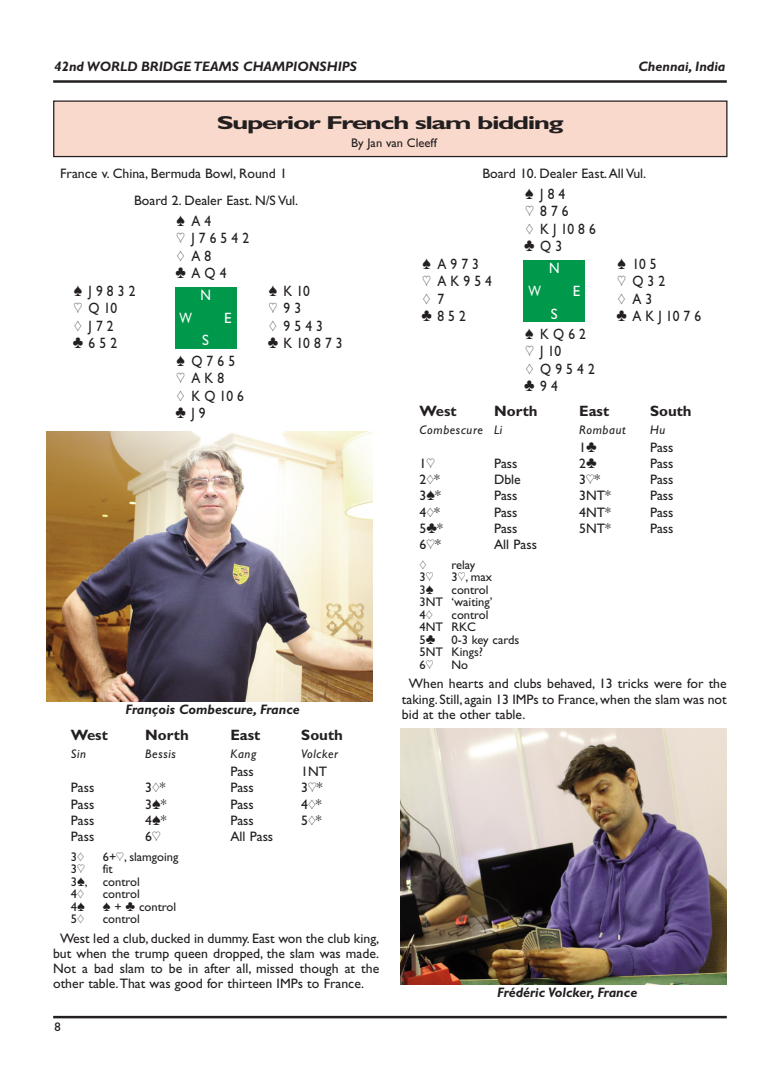
<style>
.page{position:relative;width:780px;height:1088px;background:#fff}
.page>*{position:absolute;margin:0;border:0;box-sizing:border-box;transform-origin:0 0}
.t1{font:700 18.75px "Gill Sans Bridge";letter-spacing:-.055em;color:#231f20;scale:1.5 1}
.t2{font:15px/17.5px "Gill Sans Bridge";letter-spacing:.305em;color:#231f20;scale:.9 1}
.t3{font:700 15px "Gill Sans Bridge";color:#231f20}
.t4{font:15px "Gill Sans Bridge";color:#fff}
.t5{font:15px "Gill Sans Bridge";color:#fff;scale:.9 1}
.t6{font:15px "Gill Sans Bridge";color:#fff;scale:.8 1}
.t7{font:13.75px/15.1px "Gill Sans Bridge";color:#231f20;text-align:justify}
.t8{font:italic 700 13.75px "Gill Sans Bridge";color:#231f20}
.t9{font:12.5px/12.5px "Gill Sans Bridge";color:#231f20}
.t10{font:italic 12.5px "Gill Sans Bridge";letter-spacing:.05em;color:#231f20}
</style>
<div class="page">
<hr style="left:53px;top:1016px;width:673px;height:2px;background:#231f20">
<hr style="left:53px;top:80px;width:673px;height:3px;background:#231f20">
<div style="left:175px;top:287px;width:61px;height:61px;background:#00984a"></div>
<div style="left:54px;top:101px;width:672px;height:56px;background:#f9d9cb"></div>
<div style="left:53px;top:100px;width:674px;height:57px;border:1px solid #231f20"></div>
<div style="left:523px;top:260px;width:62px;height:61px;background:#00984a"></div>
<img style="left:46px;top:432px;width:326px;height:270px">
<img style="left:400px;top:729px;width:326px;height:255px">
<p class="t8" style="left:54px;top:58px;width:304px">42nd WORLD BRIDGE TEAMS CHAMPIONSHIPS</p>
<p class="t8" style="left:638px;top:58px;width:89px">Chennai, India</p>
<h1 class="t1" style="left:217px;top:111px;width:233px">Superior French slam bidding</h1>
<p class="t9" style="left:351px;top:137px;width:87px">By Jan van Cleeff</p>
<p class="t7" style="left:482px;top:166px;width:165px">Board 10. Dealer East.All Vul.</p>
<p class="t2" style="left:524px;top:185px;width:81px">[ J84<br>] 876<br>{ KJ1086 }Q3</p>
<p class="t2" style="left:422px;top:255px;width:64px">[ A973</p>
<p class="t2" style="left:617px;top:255px;width:45px">[ 105</p>
<p class="t2" style="left:422px;top:272px;width:79px">] AK954</p>
<p class="t2" style="left:617px;top:272px;width:54px">] Q32</p>
<p class="t2" style="left:423px;top:290px;width:25px">{ 7</p>
<p class="t2" style="left:618px;top:290px;width:40px">{A3</p>
<p class="t2" style="left:421px;top:307px;width:51px">}852</p>
<p class="t2" style="left:616px;top:307px;width:96px">}AKJ1076</p>
<p class="t2" style="left:524px;top:325px;width:80px">[ KQ62 ] J10<br>{ Q9542 }94</p>
<p class="t3" style="left:419px;top:402px;width:38px">West</p>
<p class="t3" style="left:494px;top:402px;width:45px">North</p>
<p class="t3" style="left:579px;top:402px;width:31px">East</p>
<p class="t3" style="left:650px;top:402px;width:43px">South</p>
<p class="t10" style="left:419px;top:422px;width:84px">Combescure Li</p>
<p class="t10" style="left:579px;top:422px;width:48px">Rombaut</p>
<p class="t10" style="left:650px;top:422px;width:17px">Hu</p>
<p class="t7" style="left:579px;top:439px;width:19px">1}</p>
<p class="t7" style="left:650px;top:439px;width:25px">Pass</p>
<p class="t7" style="left:419px;top:455px;width:17px">1]</p>
<p class="t7" style="left:494px;top:455px;width:25px">Pass</p>
<p class="t7" style="left:579px;top:455px;width:19px">2}</p>
<p class="t7" style="left:650px;top:455px;width:25px">Pass</p>
<p class="t7" style="left:419px;top:472px;width:22px">2{*</p>
<p class="t7" style="left:494px;top:472px;width:28px">Dble</p>
<p class="t7" style="left:579px;top:472px;width:23px">3]*</p>
<p class="t7" style="left:650px;top:472px;width:25px">Pass</p>
<p class="t7" style="left:419px;top:488px;width:23px">3[*</p>
<p class="t7" style="left:494px;top:488px;width:25px">Pass</p>
<p class="t7" style="left:579px;top:488px;width:33px">3NT*</p>
<p class="t7" style="left:650px;top:488px;width:25px">Pass</p>
<p class="t7" style="left:419px;top:504px;width:22px">4{*</p>
<p class="t7" style="left:494px;top:504px;width:25px">Pass</p>
<p class="t7" style="left:579px;top:504px;width:33px">4NT*</p>
<p class="t7" style="left:650px;top:504px;width:25px">Pass</p>
<p class="t7" style="left:419px;top:520px;width:25px">5}*</p>
<p class="t7" style="left:494px;top:520px;width:25px">Pass</p>
<p class="t7" style="left:579px;top:520px;width:33px">5NT*</p>
<p class="t7" style="left:650px;top:520px;width:25px">Pass</p>
<p class="t7" style="left:419px;top:537px;width:23px">6]*</p>
<p class="t7" style="left:494px;top:537px;width:44px">All Pass</p>
<p class="t9" style="left:419px;top:558px;width:9px">{</p>
<p class="t9" style="left:451px;top:558px;width:25px">relay</p>
<p class="t9" style="left:419px;top:570px;width:15px">3]</p>
<p class="t9" style="left:451px;top:570px;width:42px">3], max</p>
<p class="t9" style="left:419px;top:583px;width:16px">3[</p>
<p class="t7" style="left:134px;top:160px;width:166px;line-height:26.9px;text-indent:-74px">France v. China, Bermuda Bowl, Round 1<br>Board 2. Dealer East. N/S Vul.</p>
<p class="t2" style="left:175px;top:212px;width:83px">[A4<br>] J76542 {A8 }AQ4</p>
<p class="t2" style="left:74px;top:282px;width:70px">[ J9832</p>
<p class="t2" style="left:269px;top:282px;width:47px">[ K10</p>
<p class="t2" style="left:74px;top:299px;width:50px">] Q10</p>
<p class="t2" style="left:269px;top:299px;width:38px">]93</p>
<p class="t2" style="left:74px;top:317px;width:45px">{ J72</p>
<p class="t2" style="left:269px;top:317px;width:61px">{ 9543</p>
<p class="t2" style="left:73px;top:334px;width:51px">}652</p>
<p class="t2" style="left:268px;top:334px;width:85px">}K10873</p>
<p class="t2" style="left:175px;top:352px;width:78px">[ Q765 ] AK8<br>{ KQ106 }J9</p>
<p class="t5" style="left:549px;top:259px;width:13px">N</p>
<p class="t6" style="left:528px;top:282px;width:17px">W</p>
<p class="t4" style="left:573px;top:282px;width:9px">E</p>
<p class="t4" style="left:551px;top:305px;width:8px">S</p>
<p class="t5" style="left:200px;top:286px;width:13px">N</p>
<p class="t6" style="left:179px;top:309px;width:17px">W</p>
<p class="t4" style="left:224px;top:309px;width:9px">E</p>
<p class="t4" style="left:202px;top:331px;width:8px">S</p>
<p class="t9" style="left:419px;top:583px;width:74px;text-indent:32px">control<br>3NT ‘waiting’<br>4{</p>
<p class="t9" style="left:419px;top:608px;width:70px;text-indent:32px">control<br>4NT RKC<br>5}</p>
<p class="t9" style="left:419px;top:633px;width:101px;text-indent:32px">0-3 key cards<br>5NT Kings?<br>6]</p>
<p class="t9" style="left:451px;top:658px;width:18px">No</p>
<p class="t7" style="left:402px;top:676px;width:326px;text-indent:7px">When hearts and clubs behaved, 13 tricks were for the taking. Still, again 13 IMPs to France,when the slam was not bid at the other table.</p>
<p class="t8" style="left:125px;top:701px;width:176px">François Combescure, France</p>
<p class="t3" style="left:71px;top:726px;width:38px">West</p>
<p class="t3" style="left:145px;top:726px;width:45px">North</p>
<p class="t3" style="left:230px;top:726px;width:31px">East</p>
<p class="t3" style="left:301px;top:726px;width:43px">South</p>
<p class="t10" style="left:71px;top:746px;width:17px">Sin</p>
<p class="t10" style="left:145px;top:746px;width:32px">Bessis</p>
<p class="t10" style="left:230px;top:746px;width:28px">Kang</p>
<p class="t10" style="left:301px;top:746px;width:38px">Volcker</p>
<p class="t7" style="left:230px;top:764px;width:25px">Pass</p>
<p class="t7" style="left:301px;top:764px;width:27px">1NT</p>
<p class="t7" style="left:71px;top:780px;width:25px">Pass</p>
<p class="t7" style="left:145px;top:780px;width:22px">3{*</p>
<p class="t7" style="left:230px;top:780px;width:25px">Pass</p>
<p class="t7" style="left:301px;top:780px;width:23px">3]*</p>
<p class="t7" style="left:71px;top:796px;width:25px">Pass</p>
<p class="t7" style="left:145px;top:796px;width:23px">3[*</p>
<p class="t7" style="left:230px;top:796px;width:25px">Pass</p>
<p class="t7" style="left:301px;top:796px;width:22px">4{*</p>
<p class="t7" style="left:71px;top:812px;width:25px">Pass</p>
<p class="t7" style="left:145px;top:812px;width:23px">4[*</p>
<p class="t7" style="left:230px;top:812px;width:25px">Pass</p>
<p class="t7" style="left:301px;top:812px;width:22px">5{*</p>
<p class="t7" style="left:71px;top:829px;width:25px">Pass</p>
<p class="t7" style="left:145px;top:829px;width:17px">6]</p>
<p class="t7" style="left:230px;top:829px;width:44px">All Pass</p>
<p class="t9" style="left:71px;top:850px;width:15px">3{</p>
<p class="t9" style="left:103px;top:850px;width:77px">6+], slamgoing</p>
<p class="t9" style="left:71px;top:862px;width:15px">3]</p>
<p class="t9" style="left:71px;top:862px;width:70px;text-indent:32px">fit<br>3[, control<br>4{</p>
<p class="t9" style="left:103px;top:887px;width:39px">control</p>
<p class="t9" style="left:71px;top:900px;width:16px">4[</p>
<p class="t9" style="left:103px;top:900px;width:75px">[ + } control</p>
<p class="t9" style="left:71px;top:912px;width:15px">5{</p>
<p class="t9" style="left:103px;top:912px;width:39px">control</p>
<p class="t7" style="left:53px;top:930px;width:327px;text-indent:7px">West led a club, ducked in dummy. East won the club king, but when the trump queen dropped, the slam was made.<br>Not a bad slam to be in after all, missed though at the other table.That was good for thirteen IMPs to France.</p>
<p class="t9" style="left:54px;top:1020px;width:8px">8</p>
<p class="t8" style="left:497px;top:984px;width:142px">Frédéric Volcker, France</p>
</div>
